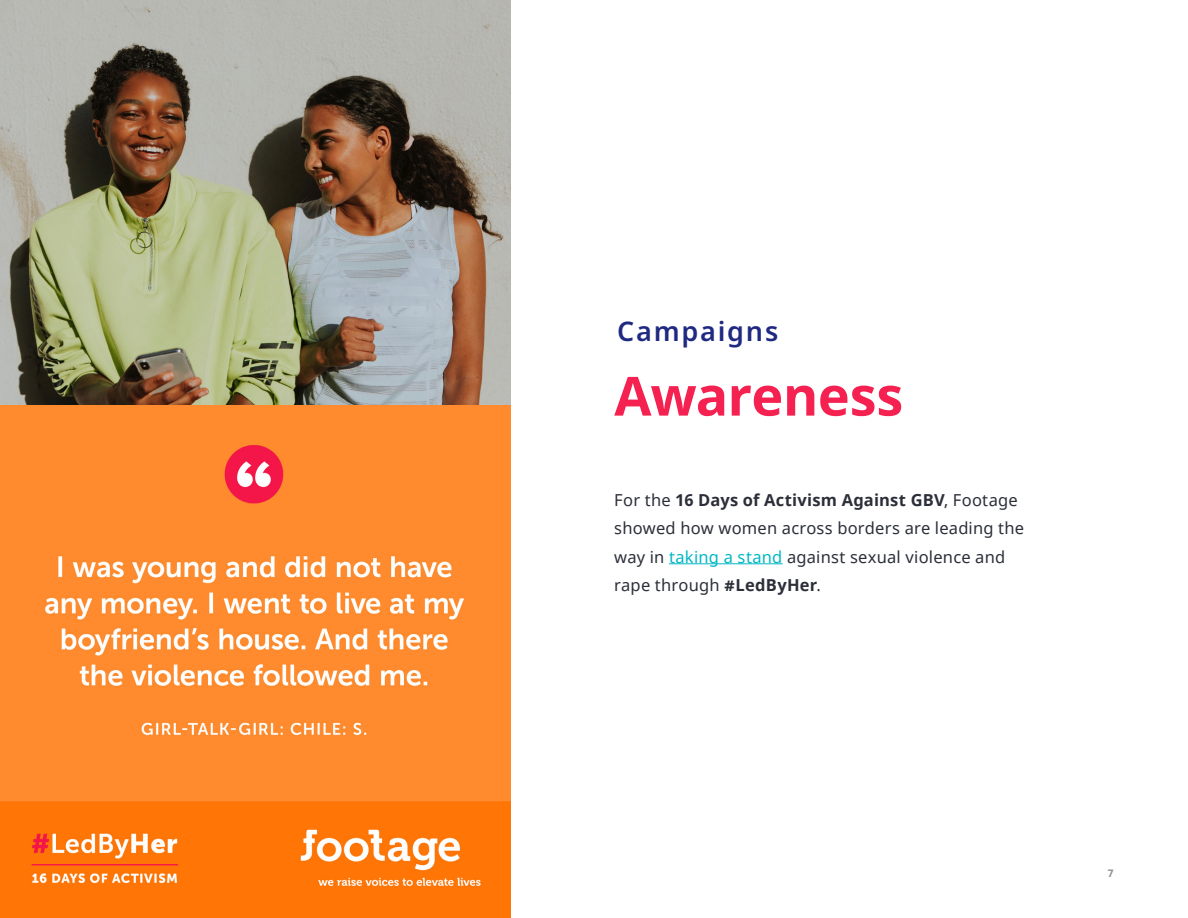
<style>
.page{position:relative;width:1188px;height:918px;background:#fff}
.page>*{position:absolute;margin:0;border:0;box-sizing:border-box;transform-origin:0 0}
.H1_Pink{font:700 54px "Noto Sans";letter-spacing:-.01em;color:#f52151}
.H2_New_Dark{font:600 27px "Noto Sans";letter-spacing:.065em;color:#202982}
.t1{font:16.5px/28.5px "Noto Sans";letter-spacing:.015em;color:#2c2f39}
.t2{font:700 10.5px "Noto Sans";color:#928f94}
.s1{font-weight:700}
.s2{color:#00b7c5}
</style>
<div class="page">
<hr style="left:669px;top:563px;width:114px;height:1px;background:#00b7c5">
<img style="left:0;top:0;width:511px;height:405px">
<img style="left:0;top:405px;width:511px;height:513px">
<p class="H2_New_Dark" style="left:617px;top:312px;width:163px">Campaigns</p>
<p class="H1_Pink" style="left:614px;top:358px;width:291px">Awareness</p>
<p class="t1" style="left:614px;top:486px;width:411px">For the <span class="s1">16 Days of Activism Against GBV</span>, Footage showed how women across borders are leading the way in <span class="s2">taking a stand</span> against sexual violence and rape through <span class="s1">#LedByHer</span>.</p>
<p class="t2" style="left:1108px;top:866px;width:7px">7</p>
</div>
